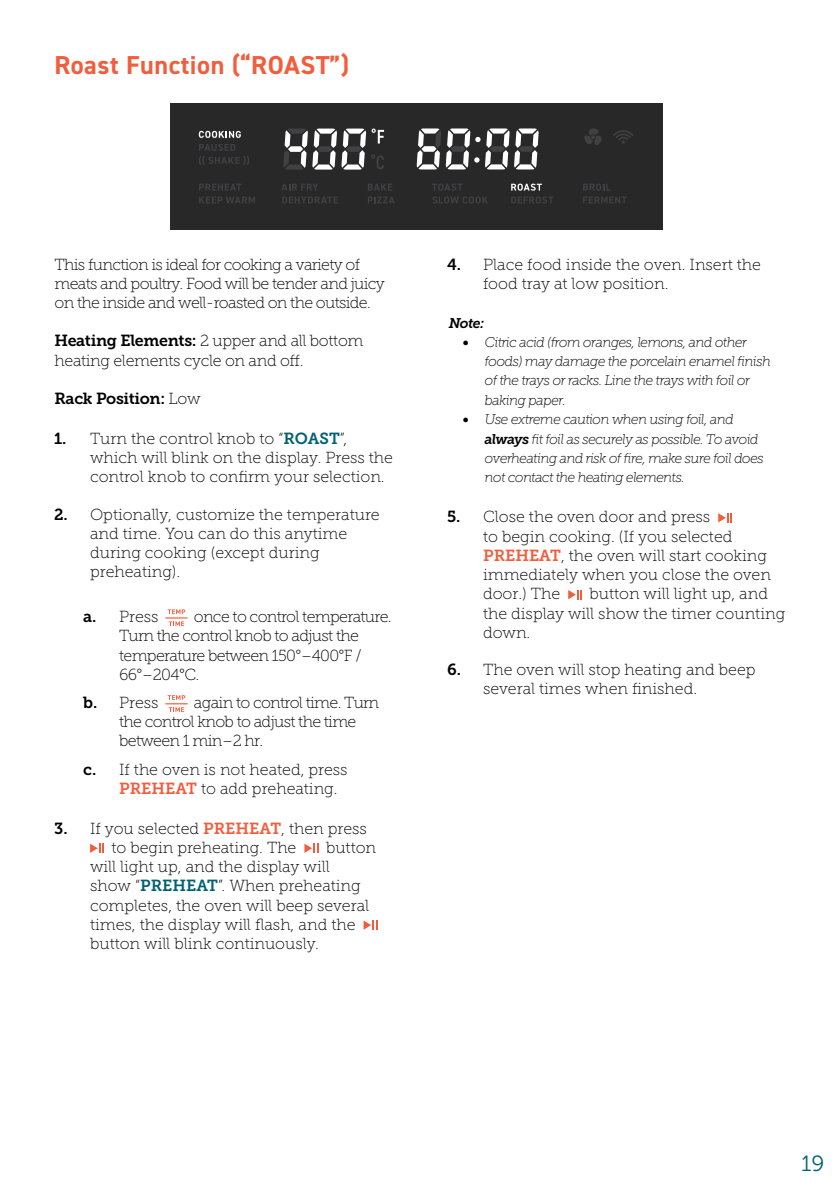
<style>
.page{position:relative;width:840px;height:1191px;background:#fff}
.page>*{position:absolute;margin:0;border:0;box-sizing:border-box;transform-origin:0 0}
.Sub_Header{font:700 26px "DIN2014";letter-spacing:.02em;color:#f15e3e}
.t1{font:22px "Museo Slab 300";color:#006271}
.Support_Text{font:16px/19.2px "Museo Slab 100";color:#000}
.Support_Text-2{font:16px/19.2px "Museo Slab 100";letter-spacing:-.04em;color:#000}
.Support_Text-3{font:16px/19.2px "Museo Slab 100";letter-spacing:-.02em;color:#000}
.Support_Text-4{font:16px "Museo Slab 700";letter-spacing:-.02em;color:#000}
.t2{font:italic 14px/19.2px "Museo Slab 100";letter-spacing:-.04em;color:#000}
.Note_Bullets{font:italic 14px "Museo Slab 700";color:#000}
.s1{font-family:"Museo Slab 700"}
.s2{font-family:"Museo Slab 100"}
.s3{font-family:"Museo Slab 700";color:#006271}
.s4{font-family:"Museo Slab 700";color:#f15e3e}
.s5{font-family:"Museo Slab 700";font-style:normal}
</style>
<div class="page">
<svg style="left:90px;top:843px;width:14px;height:10px"></svg>
<svg style="left:304px;top:843px;width:14px;height:10px"></svg>
<svg style="left:363px;top:920px;width:14px;height:9px"></svg>
<svg style="left:718px;top:513px;width:14px;height:9px"></svg>
<svg style="left:568px;top:590px;width:14px;height:9px"></svg>
<svg style="left:165px;top:609px;width:23px;height:17px"></svg>
<svg style="left:165px;top:695px;width:23px;height:17px"></svg>
<div style="left:169px;top:103px;width:493px;height:126px;background:#292829"></div>
<svg style="left:416px;top:128px;width:122px;height:41px"></svg>
<svg style="left:283px;top:129px;width:101px;height:41px"></svg>
<svg style="left:613px;top:130px;width:20px;height:14px"></svg>
<svg style="left:199px;top:131px;width:42px;height:7px"></svg>
<svg style="left:199px;top:184px;width:42px;height:6px"></svg>
<svg style="left:199px;top:197px;width:56px;height:6px"></svg>
<svg style="left:282px;top:184px;width:36px;height:6px"></svg>
<svg style="left:282px;top:197px;width:55px;height:6px"></svg>
<svg style="left:368px;top:184px;width:24px;height:6px"></svg>
<svg style="left:368px;top:197px;width:26px;height:6px"></svg>
<svg style="left:432px;top:184px;width:55px;height:19px"></svg>
<svg style="left:511px;top:184px;width:42px;height:19px"></svg>
<svg style="left:583px;top:184px;width:27px;height:7px"></svg>
<svg style="left:583px;top:197px;width:43px;height:6px"></svg>
<svg style="left:199px;top:144px;width:50px;height:21px"></svg>
<svg style="left:584px;top:128px;width:18px;height:17px"></svg>
<p class="Sub_Header" style="left:54px;top:48px;width:296px">Roast Function (“ROAST”)</p>
<p class="Support_Text-2" style="left:54px;top:255px;width:331px">This function is ideal for cooking a variety of meats and poultry. Food will be tender and juicy on the inside and well-roasted on the outside.</p>
<p class="Support_Text-3" style="left:54px;top:331px;width:310px"><span class="s1">Heating Elements:</span> 2 upper and all bottom heating elements cycle on and off.</p>
<p class="Support_Text-4" style="left:54px;top:389px;width:147px">Rack Position: <span class="s2">Low</span></p>
<p class="Support_Text" style="left:90px;top:429px;width:304px;text-indent:-36px"><span class="s1">1.</span> Turn the control knob to “<span class="s3">ROAST</span>”, which will blink on the display. Press the control knob to confirm your selection.</p>
<p class="Support_Text" style="left:90px;top:504px;width:291px;text-indent:-36px"><span class="s1">2.</span> Optionally, customize the temperature and time. You can do this anytime during cooking (except during preheating).</p>
<p class="Support_Text-2" style="left:119px;top:607px;width:274px;text-indent:75px">once to control temperature.<br>Turn the control knob to adjust the temperature between 150°–400°F /<br>66°–204°C.</p>
<p class="Support_Text" style="left:83px;top:693px;width:77px"><span class="s1">b.</span> Press</p>
<p class="Support_Text" style="left:83px;top:607px;width:77px"><span class="s1">a.</span> Press</p>
<p class="Support_Text-2" style="left:119px;top:693px;width:261px;text-indent:75px">again to control time. Turn the control knob to adjust the time between 1 min–2 hr.</p>
<p class="Support_Text" style="left:119px;top:759px;width:230px;text-indent:-36px"><span class="s1">c.</span> If the oven is not heated, press<br><span class="s4">PREHEAT</span> to add preheating.</p>
<p class="Support_Text" style="left:111px;top:818px;width:257px;text-indent:-57px"><span class="s1">3.</span> If you selected <span class="s4">PREHEAT</span>, then press to begin preheating. The</p>
<p class="Support_Text" style="left:90px;top:838px;width:287px;text-indent:236px">button will light up, and the display will<br>show “<span class="s3">PREHEAT</span>”. When preheating completes, the oven will beep several times, the display will flash, and the button will blink continuously.</p>
<p class="Support_Text" style="left:483px;top:255px;width:279px;text-indent:-36px"><span class="s1">4.</span> Place food inside the oven. Insert the food tray at low position.</p>
<p class="Note_Bullets" style="left:448px;top:315px;width:37px">Note:</p>
<p class="t2" style="left:484px;top:332px;width:288px;text-indent:-22px"><span class="s5">•</span> Citric acid (from oranges, lemons, and other foods) may damage the porcelain enamel finish of the trays or racks. Line the trays with foil or baking paper.</p>
<p class="t2" style="left:484px;top:409px;width:281px;text-indent:-22px"><span class="s5">•</span> Use extreme caution when using foil, and <span class="s1">always</span> fit foil as securely as possible. To avoid overheating and risk of fire, make sure foil does not contact the heating elements.</p>
<p class="Support_Text" style="left:483px;top:507px;width:289px;text-indent:-36px"><span class="s1">5.</span> Close the oven door and press<br>to begin cooking. (If you selected<br><span class="s4">PREHEAT</span>, the oven will start cooking immediately when you close the oven door.) The</p>
<p class="Support_Text" style="left:483px;top:584px;width:303px;text-indent:106px">button will light up, and the display will show the timer counting down.</p>
<p class="Support_Text" style="left:483px;top:660px;width:274px;text-indent:-36px"><span class="s1">6.</span> The oven will stop heating and beep several times when finished.</p>
<h2 class="t1" style="left:801px;top:1151px;width:24px">19</h2>
</div>
